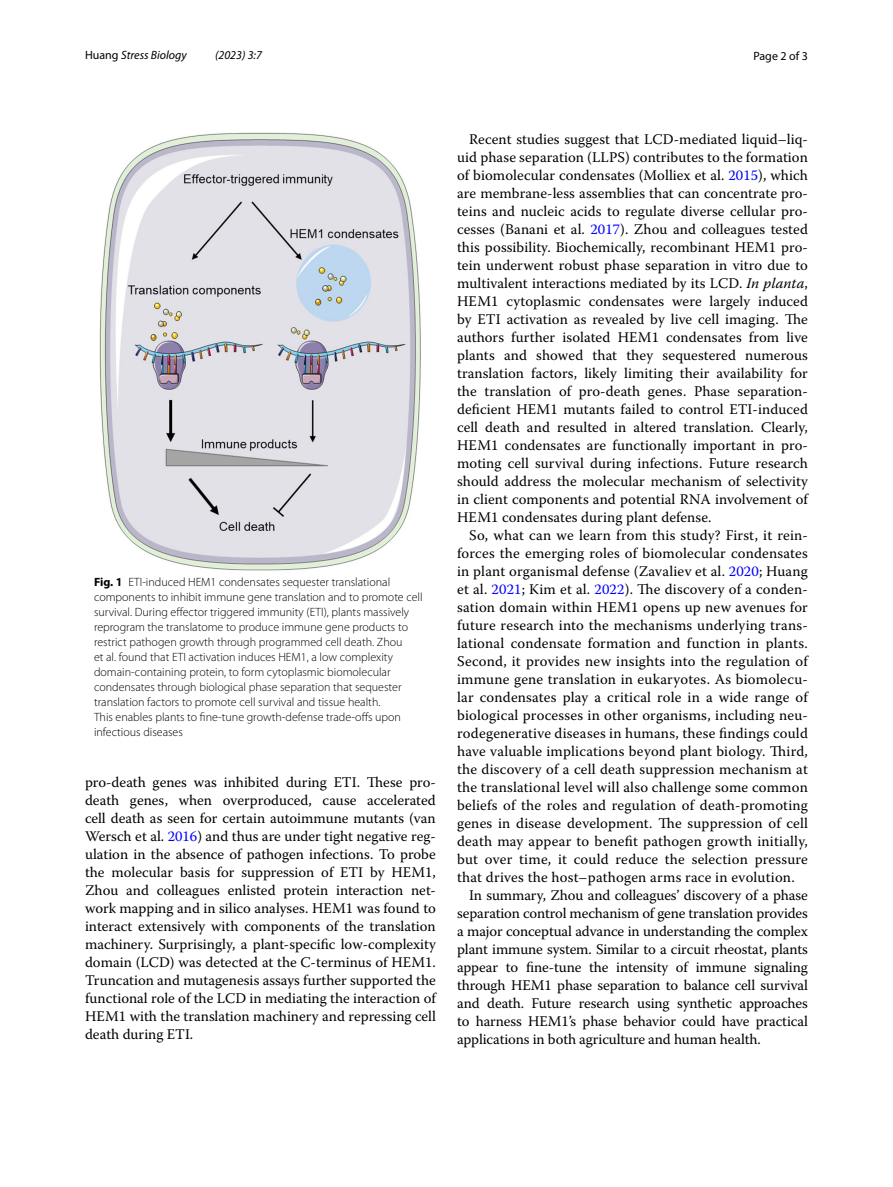
<style>
.page{position:relative;width:893px;height:1187px;background:#fff}
.page>*{position:absolute;margin:0;border:0;box-sizing:border-box;transform-origin:0 0}
.t1{font:14.7px/18px "Warnock Pro";letter-spacing:.015em;color:#000;text-align:justify}
.t2{font:14.7px "Warnock Pro";letter-spacing:-.01em;color:#000}
.t3{font:300 12px/15px "Myriad Pro";color:#000}
.t4{font:italic 12px "Myriad Pro";color:#000}
.t5{font:12px "Myriad Pro";color:#000}
.s1{font-style:normal}
.s2{font-weight:700}
.s3{color:#00f}
.s4{font-style:italic}
</style>
<div class="page">
<img style="left:100px;top:133px;width:321px;height:437px">
<p class="t4" style="left:85px;top:48px;width:103px"><span class="s1">Huang</span> Stress Biology</p>
<p class="t4" style="left:215px;top:48px;width:48px">(2023) 3:7</p>
<p class="t5" style="left:753px;top:48px;width:56px">Page 2 of 3</p>
<p class="t3" style="left:94px;top:574px;width:330px"><span class="s2">Fig. 1</span> ETI-induced HEM1 condensates sequester translational components to inhibit immune gene translation and to promote cell survival. During effector triggered immunity (ETI), plants massively reprogram the translatome to produce immune gene products to restrict pathogen growth through programmed cell death. Zhou<br>et al. found that ETI activation induces HEM1, a low complexity domain-containing protein, to form cytoplasmic biomolecular condensates through biological phase separation that sequester translation factors to promote cell survival and tissue health.<br>This enables plants to fine-tune growth-defense trade-offs upon infectious diseases</p>
<p class="t1" style="left:85px;top:772px;width:352px">pro-death genes was inhibited during ETI. These pro&shy;death genes, when overproduced, cause accelerated cell death as seen for certain autoimmune mutants (van Wersch et al. <span class="s3">2016</span>) and thus are under tight negative reg&shy;ulation in the absence of pathogen infections. To probe the molecular basis for suppression of ETI by HEM1, Zhou and colleagues enlisted protein interaction net&shy;work mapping and in silico analyses. HEM1 was found to interact extensively with components of the translation machinery. Surprisingly, a plant-specific low-complexity domain (LCD) was detected at the C-terminus of HEM1.<br>Truncation and mutagenesis assays further supported the functional role of the LCD in mediating the interaction of HEM1 with the translation machinery and repressing cell death during ETI.</p>
<p class="t1" style="left:457px;top:130px;width:352px;text-indent:12px">Recent studies suggest that LCD-mediated liquid–liq&shy;uid phase separation (LLPS) contributes to the formation of biomolecular condensates (Molliex et al. <span class="s3">2015</span>), which are membrane-less assemblies that can concentrate pro&shy;teins and nucleic acids to regulate diverse cellular pro&shy;cesses (Banani et al. <span class="s3">2017</span>). Zhou and colleagues tested this possibility. Biochemically, recombinant HEM1 pro&shy;tein underwent robust phase separation in vitro due to multivalent interactions mediated by its LCD. <span class="s4">In planta</span>, HEM1 cytoplasmic condensates were largely induced by ETI activation as revealed by live cell imaging. The authors further isolated HEM1 condensates from live plants and showed that they sequestered numerous translation factors, likely limiting their availability for the translation of pro-death genes. Phase separation&shy;deficient HEM1 mutants failed to control ETI-induced cell death and resulted in altered translation. Clearly, HEM1 condensates are functionally important in pro&shy;moting cell survival during infections. Future research should address the molecular mechanism of selectivity in client components and potential RNA involvement of HEM1 condensates during plant defense.</p>
<p class="t1" style="left:469px;top:526px;width:340px">So, what can we learn from this study? First, it rein-</p>
<p class="t1" style="left:457px;top:544px;width:352px">forces the emerging roles of biomolecular condensates</p>
<p class="t1" style="left:457px;top:562px;width:352px">in plant organismal defense (Zavaliev et al. <span class="s3">2020</span>; Huang</p>
<p class="t1" style="left:457px;top:580px;width:352px">et al. <span class="s3">2021</span>; Kim et al. <span class="s3">2022</span>). The discovery of a conden-</p>
<p class="t1" style="left:457px;top:598px;width:352px">sation domain within HEM1 opens up new avenues for</p>
<p class="t1" style="left:457px;top:616px;width:352px">future research into the mechanisms underlying trans-</p>
<p class="t1" style="left:457px;top:634px;width:352px">lational condensate formation and function in plants.</p>
<p class="t1" style="left:457px;top:652px;width:352px">Second, it provides new insights into the regulation of</p>
<p class="t1" style="left:457px;top:670px;width:352px">immune gene translation in eukaryotes. As biomolecu-</p>
<p class="t1" style="left:457px;top:688px;width:352px">lar condensates play a critical role in a wide range of</p>
<p class="t1" style="left:457px;top:706px;width:352px">biological processes in other organisms, including neu-</p>
<p class="t1" style="left:457px;top:724px;width:352px">rodegenerative diseases in humans, these findings could</p>
<p class="t1" style="left:457px;top:742px;width:352px">have valuable implications beyond plant biology. Third,</p>
<p class="t1" style="left:457px;top:760px;width:352px">the discovery of a cell death suppression mechanism at</p>
<p class="t1" style="left:457px;top:778px;width:352px">the translational level will also challenge some common</p>
<p class="t1" style="left:457px;top:796px;width:352px">beliefs of the roles and regulation of death-promoting</p>
<p class="t1" style="left:457px;top:814px;width:352px">genes in disease development. The suppression of cell</p>
<p class="t1" style="left:457px;top:832px;width:352px">death may appear to benefit pathogen growth initially,</p>
<p class="t1" style="left:457px;top:850px;width:352px">but over time, it could reduce the selection pressure</p>
<p class="t1" style="left:457px;top:868px;width:339px">that drives the host–pathogen arms race in evolution.</p>
<p class="t2" style="left:469px;top:886px;width:340px">In summary, Zhou and colleagues’ discovery of a phase</p>
<p class="t2" style="left:457px;top:904px;width:352px">separation control mechanism of gene translation provides</p>
<p class="t2" style="left:457px;top:922px;width:352px">a major conceptual advance in understanding the complex</p>
<p class="t2" style="left:457px;top:940px;width:352px">plant immune system. Similar to a circuit rheostat, plants</p>
<p class="t2" style="left:457px;top:958px;width:352px">appear to fine-tune the intensity of immune signaling</p>
<p class="t2" style="left:457px;top:976px;width:352px">through HEM1 phase separation to balance cell survival</p>
<p class="t2" style="left:457px;top:994px;width:352px">and death. Future research using synthetic approaches</p>
<p class="t2" style="left:457px;top:1012px;width:352px">to harness HEM1’s phase behavior could have practical</p>
<p class="t2" style="left:457px;top:1030px;width:305px">applications in both agriculture and human health.</p>
</div>
